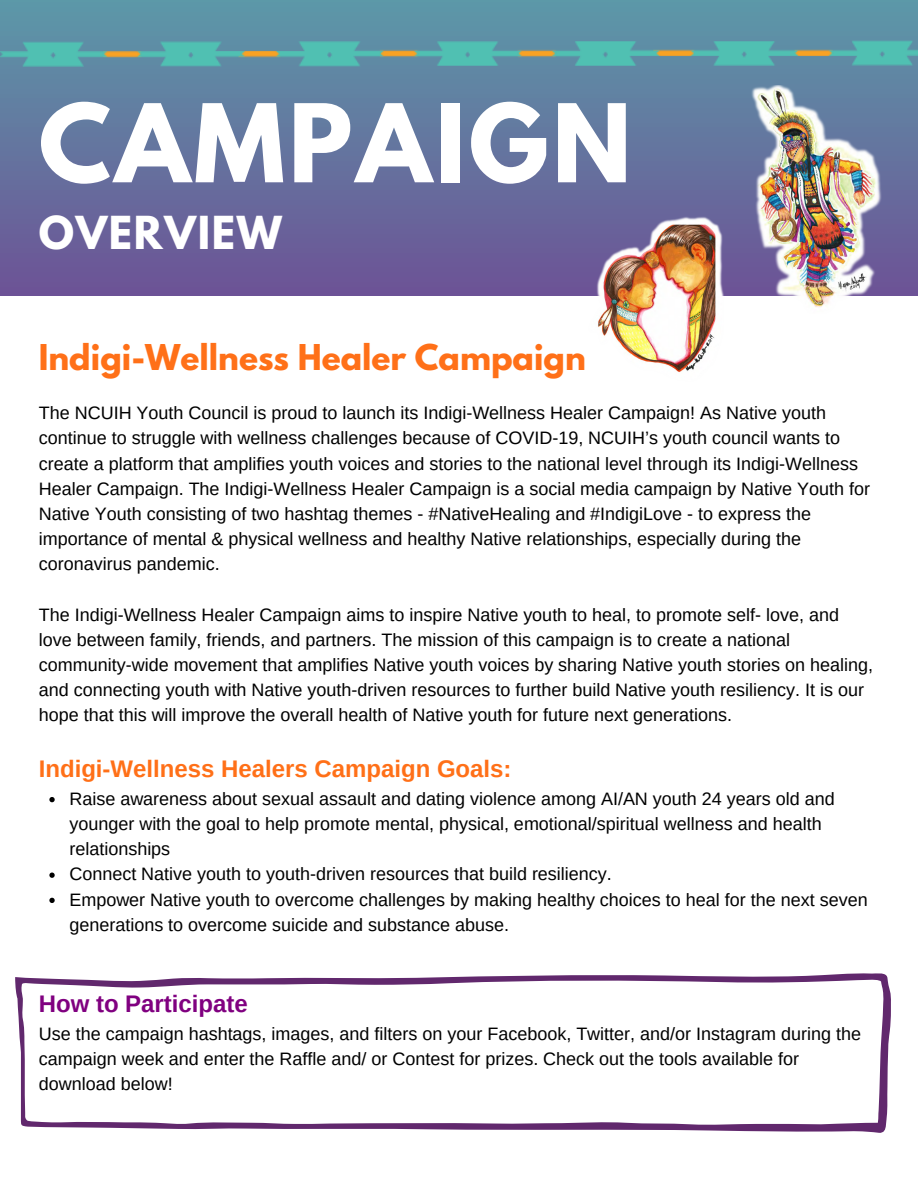
<style>
.page{position:relative;width:918px;height:1188px;background:#fff}
.page>*{position:absolute;margin:0;border:0;box-sizing:border-box;transform-origin:0 0}
.t1{font:700 96px "League Spartan";letter-spacing:.04em;color:#fff}
.t2{font:700 40.35px "League Spartan";letter-spacing:.04em;color:#fff}
.t3{font:700 31.5px "League Spartan";color:#ff7018}
.t4{font:700 24px "Arimo";color:#ff7018}
.t5{font:700 24px "Arimo";color:#800080}
.t6{font:18px/25.2px "Arimo";color:#000}
</style>
<div class="page">
<div style="left:0;top:0;width:918px;height:296px;background:linear-gradient(to bottom,#5c98a8,#6c5296)"></div>
<img style="left:0;top:40px;width:918px;height:26px">
<img style="left:581px;top:197px;width:151px;height:175px">
<svg style="left:15px;top:973px;width:876px;height:160px"></svg>
<svg style="left:49px;top:797px;width:6px;height:5px"></svg>
<svg style="left:49px;top:873px;width:6px;height:5px"></svg>
<svg style="left:49px;top:898px;width:6px;height:5px"></svg>
<img style="left:732px;top:86px;width:175px;height:222px">
<h1 class="t1" style="left:39px;top:96px;width:594px">CAMPAIGN</h1>
<h2 class="t2" style="left:39px;top:213px;width:245px">OVERVIEW</h2>
<h3 class="t3" style="left:39px;top:342px;width:549px">Indigi-Wellness Healer Campaign</h3>
<p class="t6" style="left:39px;top:400px;width:833px">The NCUIH Youth Council is proud to launch its Indigi-Wellness Healer Campaign! As Native youth continue to struggle with wellness challenges because of COVID-19, NCUIH’s youth council wants to create a platform that amplifies youth voices and stories to the national level through its Indigi-Wellness Healer Campaign. The Indigi-Wellness Healer Campaign is a social media campaign by Native Youth for Native Youth consisting of two hashtag themes - #NativeHealing and #IndigiLove - to express the importance of mental &amp; physical wellness and healthy Native relationships, especially during the coronavirus pandemic.</p>
<p class="t6" style="left:39px;top:602px;width:836px">The Indigi-Wellness Healer Campaign aims to inspire Native youth to heal, to promote self- love, and love between family, friends, and partners. The mission of this campaign is to create a national community-wide movement that amplifies Native youth voices by sharing Native youth stories on healing, and connecting youth with Native youth-driven resources to further build Native youth resiliency. It is our hope that this will improve the overall health of Native youth for future next generations.</p>
<h3 class="t4" style="left:39px;top:755px;width:474px">Indigi-Wellness Healers Campaign Goals:</h3>
<p class="t6" style="left:69px;top:786px;width:800px">Raise awareness about sexual assault and dating violence among AI/AN youth 24 years old and younger with the goal to help promote mental, physical, emotional/spiritual wellness and health relationships<br>Connect Native youth to youth-driven resources that build resiliency.<br>Empower Native youth to overcome challenges by making healthy choices to heal for the next seven generations to overcome suicide and substance abuse.</p>
<h3 class="t5" style="left:39px;top:990px;width:211px">How to Participate</h3>
<p class="t6" style="left:39px;top:1021px;width:824px">Use the campaign hashtags, images, and filters on your Facebook, Twitter, and/or Instagram during the campaign week and enter the Raffle and/ or Contest for prizes. Check out the tools available for download below!</p>
</div>
